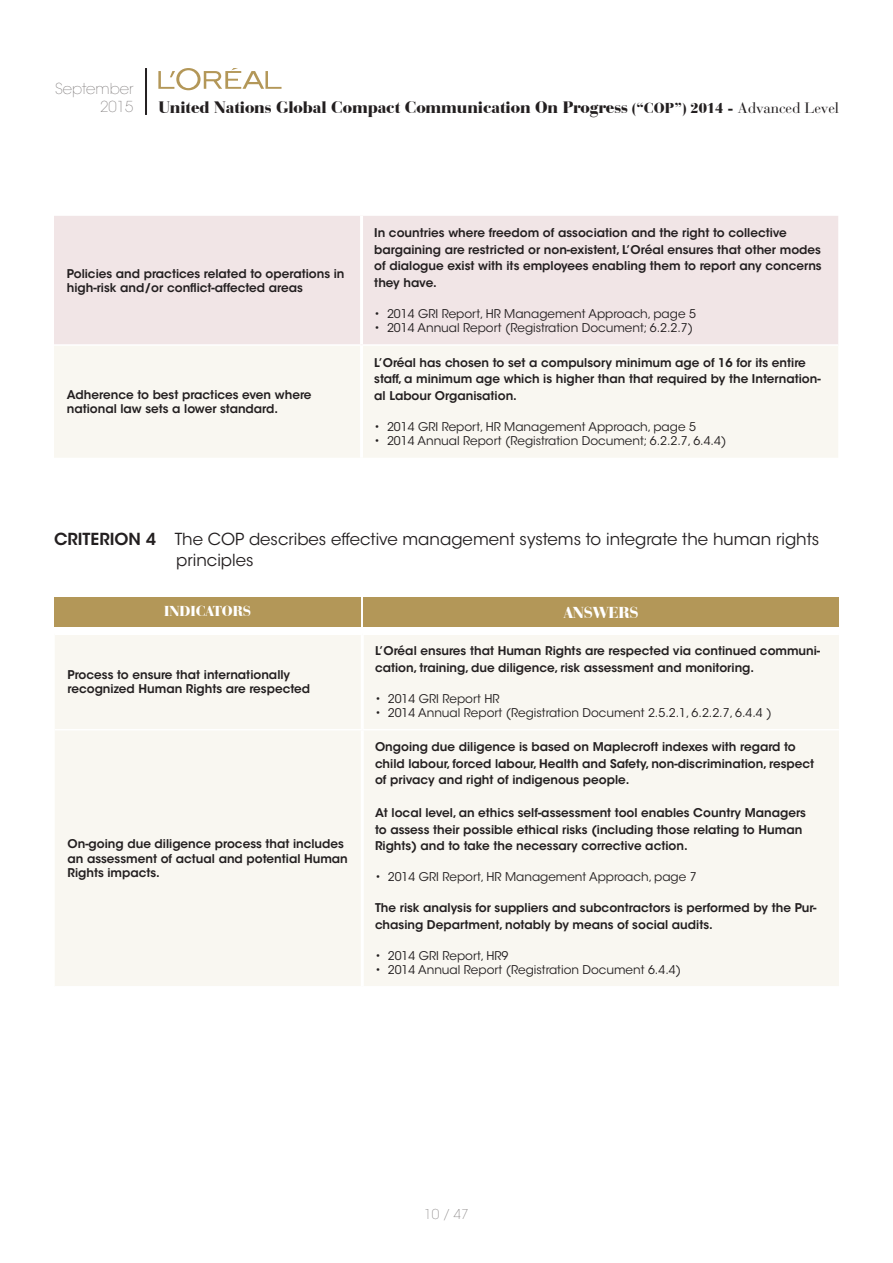
<style>
.page{position:relative;width:893px;height:1263px;background:#fff}
.page>*{position:absolute;margin:0;border:0;box-sizing:border-box;transform-origin:0 0}
.t1{font:900 17.25px "Bauer Bodoni BT";letter-spacing:-.005em;color:#231f20}
.t2{font:16.5px/21px "ITC Avant Garde Std";color:#231f20}
.t3{font:900 16.5px "Bauer Bodoni BT";letter-spacing:-.005em;color:#fff}
.t4{font:200 15px/18px "ITC Avant Garde Std";color:#757171;text-align:right}
.t5{font:900 15px "Bauer Bodoni BT";letter-spacing:-.005em;color:#fff}
.t6{font:200 13.5px "ITC Avant Garde Std";color:#757171}
.t7{font:600 12px/16.5px "ITC Avant Garde Std";color:#231f20}
.t8{font:12px "ITC Avant Garde Std";color:#231f20}
.s1{font-size:15px}
.s2{font-family:"Bauer Bodoni Std";font-weight:400;font-size:15px}
.s3{font-weight:600}
</style>
<div class="page">
<svg style="left:158px;top:68px;width:124px;height:22px"></svg>
<hr style="left:145px;top:68px;width:1px;height:47px;background:#231f20">
<hr style="left:146px;top:68px;width:1px;height:47px;background:#231f20">
<div style="left:54px;top:216px;width:784px;height:128px;background:#f1e5e6"></div>
<div style="left:54px;top:346px;width:784px;height:112px;background:#f9f7f1"></div>
<hr style="left:360px;top:216px;width:3px;height:128px;background:#fff">
<hr style="left:360px;top:346px;width:3px;height:112px;background:#fff">
<div style="left:54px;top:598px;width:307px;height:29px;background:#b39758"></div>
<div style="left:364px;top:598px;width:475px;height:29px;background:#b39758"></div>
<div style="left:55px;top:635px;width:784px;height:351px;background:#f9f7f1"></div>
<hr style="left:361px;top:635px;width:3px;height:94px;background:#fff">
<hr style="left:361px;top:730px;width:3px;height:256px;background:#fff">
<hr style="left:55px;top:729px;width:307px;height:1px;background:#fff">
<hr style="left:362px;top:729px;width:477px;height:1px;background:#fff">
<p class="t4" style="left:55px;top:80px;width:80px">September<br>2015</p>
<h1 class="t1" style="left:158px;top:96px;width:682px">United Nations Global Compact Communication On Progress <span class="s1">(“COP”) 2014 -</span> <span class="s2">Advanced Level</span></h1>
<p class="t7" style="left:67px;top:266px;width:279px;line-height:14.4px">Policies and practices related to operations in high-risk and/or conflict-affected areas</p>
<p class="t7" style="left:67px;top:387px;width:246px;line-height:14.4px">Adherence to best practices even where national law sets a lower standard.</p>
<p class="t7" style="left:374px;top:225px;width:449px">In countries where freedom of association and the right to collective bargaining are restricted or non-existent, L’Oréal ensures that other modes of dialogue exist with its employees enabling them to report any concerns they have.</p>
<p class="t8" style="left:374px;top:306px;width:323px">• 2014 GRI Report, HR Management Approach, page 5</p>
<p class="t8" style="left:374px;top:321px;width:320px">• 2014 Annual Report (Registration Document; 6.2.2.7)</p>
<p class="t7" style="left:374px;top:354px;width:448px">L’Oréal has chosen to set a compulsory minimum age of 16 for its entire staff, a minimum age which is higher than that required by the Internation&shy;al Labour Organisation.</p>
<p class="t8" style="left:374px;top:419px;width:323px">• 2014 GRI Report, HR Management Approach, page 5</p>
<p class="t8" style="left:374px;top:433px;width:353px">• 2014 Annual Report (Registration Document; 6.2.2.7, 6.4.4)</p>
<h2 class="t2" style="left:176px;top:529px;width:645px;text-indent:-122px"><span class="s3">CRITERION 4</span> The COP describes effective management systems to integrate the human rights principles</h2>
<p class="t5" style="left:164px;top:602px;width:89px">INDICATORS</p>
<h2 class="t3" style="left:564px;top:602px;width:76px">ANSWERS</h2>
<p class="t7" style="left:68px;top:667px;width:244px;line-height:14.4px">Process to ensure that internationally recognized Human Rights are respected</p>
<p class="t7" style="left:68px;top:837px;width:282px;line-height:14.4px">On-going due diligence process that includes an assessment of actual and potential Human<br>Rights impacts.</p>
<p class="t7" style="left:375px;top:642px;width:447px">L’Oréal ensures that Human Rights are respected via continued communi&shy;cation, training, due diligence, risk assessment and monitoring.</p>
<p class="t8" style="left:375px;top:691px;width:126px">• 2014 GRI Report HR</p>
<p class="t8" style="left:375px;top:705px;width:398px">• 2014 Annual Report (Registration Document 2.5.2.1, 6.2.2.7, 6.4.4 )</p>
<p class="t7" style="left:375px;top:739px;width:441px">Ongoing due diligence is based on Maplecroft indexes with regard to child labour, forced labour, Health and Safety, non-discrimination, respect of privacy and right of indigenous people.</p>
<p class="t7" style="left:375px;top:805px;width:433px">At local level, an ethics self-assessment tool enables Country Managers to assess their possible ethical risks (including those relating to Human<br>Rights) and to take the necessary corrective action.</p>
<p class="t8" style="left:375px;top:870px;width:323px">• 2014 GRI Report, HR Management Approach, page 7</p>
<p class="t7" style="left:375px;top:899px;width:443px">The risk analysis for suppliers and subcontractors is performed by the Pur&shy;chasing Department, notably by means of social audits.</p>
<p class="t8" style="left:375px;top:948px;width:135px">• 2014 GRI Report, HR9</p>
<p class="t8" style="left:375px;top:962px;width:307px">• 2014 Annual Report (Registration Document 6.4.4)</p>
<p class="t6" style="left:424px;top:1207px;width:46px">10 / 47</p>
</div>
